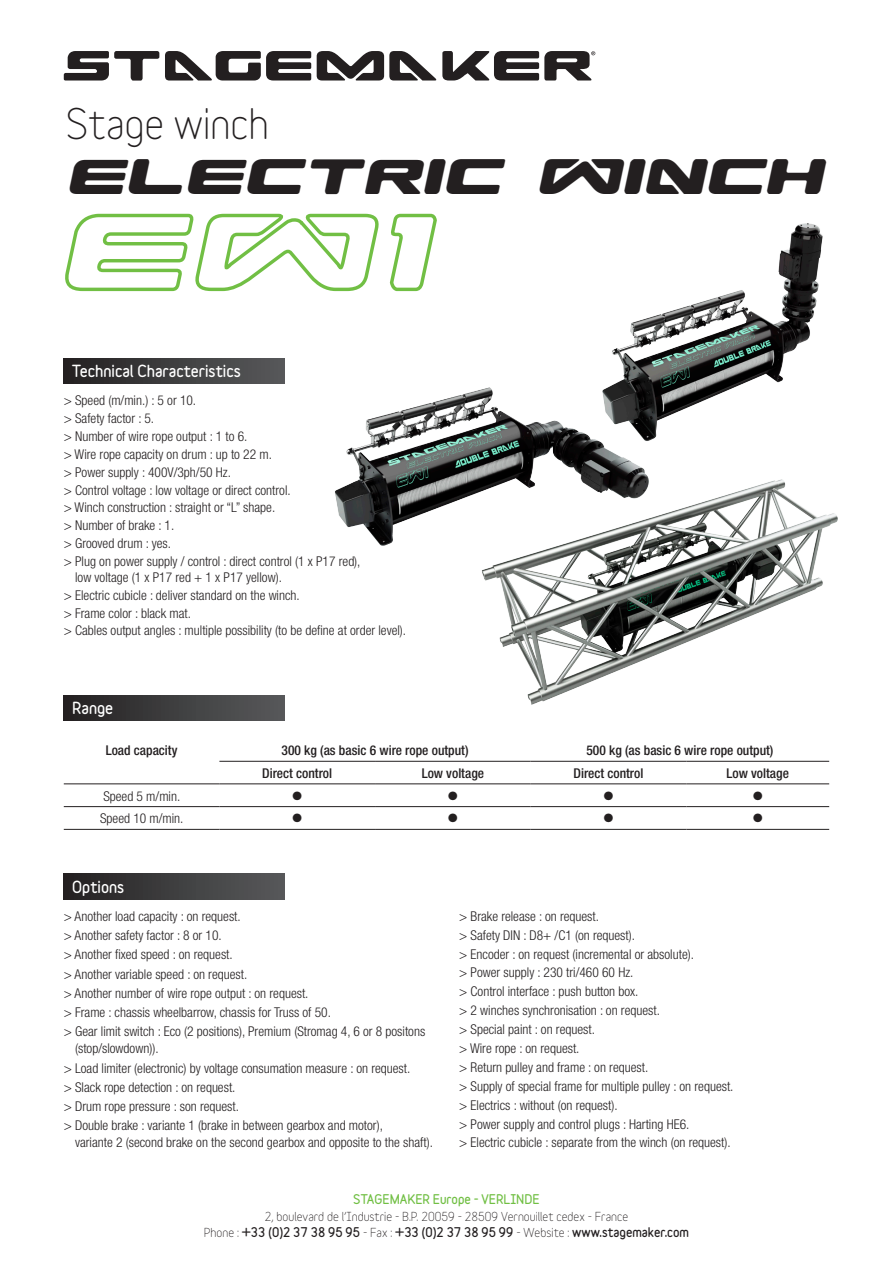
<style>
.page{position:relative;width:893px;height:1263px;background:#fff}
.page>*{position:absolute;margin:0;border:0;box-sizing:border-box;transform-origin:0 0}
.t1{font:italic 48.45px "Sea Dog 2001";color:#231f20}
.t2{font:40.65px "Variable";color:#231f20}
.t3{font:900 15px "Variable";color:#fff}
.t4{font:300 condensed 13.5px/17.1px "Helvetica Neue";color:#231f20}
.t5{font:500 condensed 13.5px "Helvetica Neue";color:#231f20}
.t6{font:900 12px "Variable";color:#231f20}
.t7{font:12px "Variable";color:#231f20}
.t8{font:900 12px "Variable";color:#71bf44}
.t9{font:12px "Zapf Dingbats";color:#231f20}
.s1{font-weight:400}
</style>
<div class="page">
<svg style="left:64px;top:51px;width:95px;height:30px"></svg>
<svg style="left:165px;top:51px;width:146px;height:30px"></svg>
<svg style="left:317px;top:51px;width:119px;height:30px"></svg>
<svg style="left:442px;top:51px;width:153px;height:30px"></svg>
<img style="left:335px;top:387px;width:310px;height:159px">
<img style="left:468px;top:473px;width:370px;height:232px">
<svg style="left:65px;top:213px;width:314px;height:79px"></svg>
<svg style="left:389px;top:213px;width:48px;height:79px"></svg>
<div style="left:64px;top:695px;width:221px;height:26px;background:linear-gradient(to right,#242122,#585a5c)"></div>
<hr style="left:219px;top:829px;width:156px;height:1px;background:#231f20">
<hr style="left:375px;top:829px;width:156px;height:1px;background:#231f20">
<hr style="left:531px;top:829px;width:155px;height:1px;background:#231f20">
<hr style="left:686px;top:829px;width:143px;height:1px;background:#231f20">
<hr style="left:219px;top:761px;width:156px;height:1px;background:#231f20">
<hr style="left:375px;top:761px;width:156px;height:1px;background:#231f20">
<hr style="left:531px;top:761px;width:155px;height:1px;background:#231f20">
<hr style="left:686px;top:761px;width:143px;height:1px;background:#231f20">
<hr style="left:219px;top:783px;width:156px;height:1px;background:#231f20">
<hr style="left:375px;top:783px;width:156px;height:1px;background:#231f20">
<hr style="left:531px;top:783px;width:155px;height:1px;background:#231f20">
<hr style="left:686px;top:783px;width:143px;height:1px;background:#231f20">
<hr style="left:219px;top:806px;width:156px;height:1px;background:#231f20">
<hr style="left:375px;top:806px;width:156px;height:1px;background:#231f20">
<hr style="left:531px;top:806px;width:155px;height:1px;background:#231f20">
<hr style="left:686px;top:806px;width:143px;height:1px;background:#231f20">
<hr style="left:64px;top:783px;width:155px;height:1px;background:#231f20">
<hr style="left:64px;top:806px;width:155px;height:1px;background:#231f20">
<hr style="left:64px;top:829px;width:155px;height:1px;background:#231f20">
<div style="left:64px;top:874px;width:221px;height:25px;background:linear-gradient(to right,#242122,#585a5c)"></div>
<div style="left:64px;top:358px;width:221px;height:26px;background:linear-gradient(to right,#242122,#585a5c)"></div>
<img style="left:578px;top:223px;width:245px;height:223px">
<p class="t2" style="left:65px;top:100px;width:205px">Stage winch</p>
<p class="t1" style="left:65px;top:159px;width:768px">ELECTRIC WINCH</p>
<p class="t3" style="left:72px;top:361px;width:170px">Technical Characteristics</p>
<p class="t4" style="left:64px;top:392px;width:134px">&gt; Speed (m/min.) : 5 or 10.</p>
<p class="t4" style="left:64px;top:410px;width:92px">&gt; Safety factor : 5.</p>
<p class="t4" style="left:64px;top:427px;width:185px">&gt; Number of wire rope output : 1 to 6.</p>
<p class="t4" style="left:64px;top:445px;width:210px">&gt; Wire rope capacity on drum : up to 22 m.</p>
<p class="t4" style="left:64px;top:463px;width:169px">&gt; Power supply : 400V/3ph/50 Hz.</p>
<p class="t4" style="left:64px;top:481px;width:228px">&gt; Control voltage : low voltage or direct control.</p>
<p class="t4" style="left:64px;top:499px;width:213px">&gt; Winch construction : straight or “L” shape.</p>
<p class="t4" style="left:64px;top:517px;width:112px">&gt; Number of brake : 1.</p>
<p class="t4" style="left:64px;top:535px;width:109px">&gt; Grooved drum : yes.</p>
<p class="t4" style="left:75px;top:553px;width:287px;line-height:15.8px;text-indent:-11px">&gt; Plug on power supply / control : direct control (1 x P17 red), low voltage (1 x P17 red + 1 x P17 yellow).</p>
<p class="t4" style="left:64px;top:586px;width:238px">&gt; Electric cubicle : deliver standard on the winch.</p>
<p class="t4" style="left:64px;top:604px;width:129px">&gt; Frame color : black mat.</p>
<p class="t4" style="left:64px;top:622px;width:344px">&gt; Cables output angles : multiple possibility (to be define at order level).</p>
<p class="t3" style="left:72px;top:698px;width:42px">Range</p>
<p class="t5" style="left:106px;top:742px;width:73px">Load capacity</p>
<p class="t5" style="left:282px;top:742px;width:188px">300 kg (as basic 6 wire rope output)</p>
<p class="t5" style="left:586px;top:742px;width:188px">500 kg (as basic 6 wire rope output)</p>
<p class="t5" style="left:262px;top:765px;width:71px">Direct control</p>
<p class="t5" style="left:422px;top:765px;width:64px">Low voltage</p>
<p class="t5" style="left:574px;top:765px;width:71px">Direct control</p>
<p class="t5" style="left:727px;top:765px;width:64px">Low voltage</p>
<p class="t4" style="left:103px;top:787px;width:78px">Speed 5 m/min.</p>
<p class="t9" style="left:292px;top:790px;width:11px">●</p>
<p class="t9" style="left:448px;top:790px;width:11px">●</p>
<p class="t9" style="left:604px;top:790px;width:11px">●</p>
<p class="t9" style="left:753px;top:790px;width:11px">●</p>
<p class="t4" style="left:100px;top:810px;width:85px">Speed 10 m/min.</p>
<p class="t9" style="left:292px;top:813px;width:11px">●</p>
<p class="t9" style="left:448px;top:813px;width:11px">●</p>
<p class="t9" style="left:604px;top:813px;width:11px">●</p>
<p class="t9" style="left:753px;top:813px;width:11px">●</p>
<p class="t3" style="left:72px;top:877px;width:54px">Options</p>
<p class="t4" style="left:64px;top:907px;width:179px">&gt; Another load capacity : on request.</p>
<p class="t4" style="left:64px;top:926px;width:159px">&gt; Another safety factor : 8 or 10.</p>
<p class="t4" style="left:64px;top:946px;width:170px">&gt; Another fixed speed : on request.</p>
<p class="t4" style="left:64px;top:965px;width:185px">&gt; Another variable speed : on request.</p>
<p class="t4" style="left:64px;top:984px;width:246px">&gt; Another number of wire rope output : on request.</p>
<p class="t4" style="left:64px;top:1003px;width:269px">&gt; Frame : chassis wheelbarrow, chassis for Truss of 50.</p>
<p class="t4" style="left:75px;top:1023px;width:352px;text-indent:-11px">&gt; Gear limit switch : Eco (2 positions), Premium (Stromag 4, 6 or 8 positons (stop/slowdown)).</p>
<p class="t4" style="left:64px;top:1059px;width:348px">&gt; Load limiter (electronic) by voltage consumation measure : on request.</p>
<p class="t4" style="left:64px;top:1078px;width:173px">&gt; Slack rope detection : on request.</p>
<p class="t4" style="left:64px;top:1097px;width:177px">&gt; Drum rope pressure : son request.</p>
<p class="t4" style="left:75px;top:1117px;width:359px;text-indent:-11px">&gt; Double brake : variante 1 (brake in between gearbox and motor),<br>variante 2 (second brake on the second gearbox and opposite to the shaft).</p>
<p class="t4" style="left:459px;top:907px;width:141px">&gt; Brake release : on request.</p>
<p class="t4" style="left:459px;top:926px;width:177px">&gt; Safety DIN : D8+ /C1 (on request).</p>
<p class="t4" style="left:459px;top:945px;width:236px">&gt; Encoder : on request (incremental or absolute).</p>
<p class="t4" style="left:459px;top:964px;width:176px">&gt; Power supply : 230 tri/460 60 Hz.</p>
<p class="t4" style="left:459px;top:983px;width:181px">&gt; Control interface : push button box.</p>
<p class="t4" style="left:459px;top:1002px;width:202px">&gt; 2 winches synchronisation : on request.</p>
<p class="t4" style="left:459px;top:1021px;width:137px">&gt; Special paint : on request.</p>
<p class="t4" style="left:459px;top:1039px;width:122px">&gt; Wire rope : on request.</p>
<p class="t4" style="left:459px;top:1058px;width:191px">&gt; Return pulley and frame : on request.</p>
<p class="t4" style="left:459px;top:1077px;width:276px">&gt; Supply of special frame for multiple pulley : on request.</p>
<p class="t4" style="left:459px;top:1096px;width:160px">&gt; Electrics : without (on request).</p>
<p class="t4" style="left:459px;top:1115px;width:232px">&gt; Power supply and control plugs : Harting HE6.</p>
<p class="t4" style="left:459px;top:1134px;width:273px">&gt; Electric cubicle : separate from the winch (on request).</p>
<p class="t8" style="left:353px;top:1192px;width:188px">STAGEMAKER Europe - VERLINDE</p>
<p class="t7" style="left:265px;top:1209px;width:365px">2, boulevard de l’Industrie - B.P. 20059 - 28509 Vernouillet cedex - France</p>
<p class="t6" style="left:204px;top:1225px;width:487px"><span class="s1">Phone :</span> +33 (0)2 37 38 95 95 <span class="s1">- Fax :</span> +33 (0)2 37 38 95 99 <span class="s1">- Website :</span> www.stagemaker.com</p>
</div>
